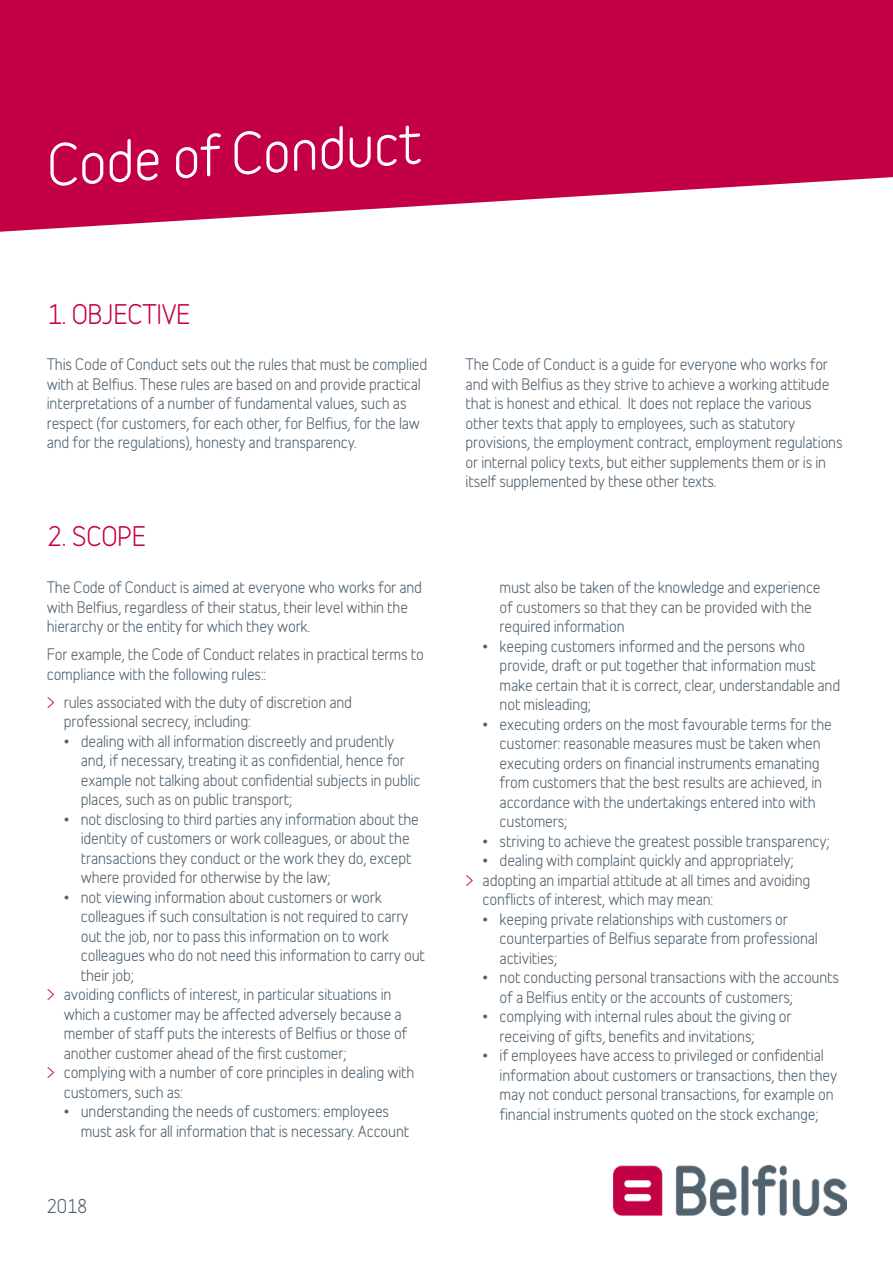
<style>
.page{position:relative;width:893px;height:1263px;background:#fff}
.page>*{position:absolute;margin:0;border:0;box-sizing:border-box;transform-origin:0 0}
.t1{font:54px "Belfius Normal";color:#fff}
.t2{font:25.5px "Belfius Alternative";letter-spacing:-.01em;color:#c30045}
.t3{font:18px "Belfius Normal";color:#51626f}
.t4{font:15px/19.5px "Belfius Alternative";letter-spacing:-.01em;color:#51626f}
.s1{color:#c30045}
</style>
<div class="page">
<svg style="left:0;top:0;width:893px;height:232px;background:#ca1e5b"></svg>
<img style="left:613px;top:1165px;width:233px;height:50px">
<h1 class="t1" style="left:44px;top:119px;width:377px;rotate:-3deg">Code of Conduct</h1>
<h2 class="t2" style="left:48px;top:292px;width:145px">1. OBJECTIVE</h2>
<p class="t4" style="left:47px;top:353px;width:382px">This Code of Conduct sets out the rules that must be complied with at Belfius. These rules are based on and provide practical interpretations of a number of fundamental values, such as respect (for customers, for each other, for Belfius, for the law and for the regulations), honesty and transparency.</p>
<p class="t4" style="left:466px;top:353px;width:379px">The Code of Conduct is a guide for everyone who works for and with Belfius as they strive to achieve a working attitude that is honest and ethical. It does not replace the various other texts that apply to employees, such as statutory provisions, the employment contract, employment regulations or internal policy texts, but either supplements them or is in itself supplemented by these other texts.</p>
<h2 class="t2" style="left:48px;top:515px;width:100px">2. SCOPE</h2>
<p class="t4" style="left:47px;top:576px;width:377px">The Code of Conduct is aimed at everyone who works for and with Belfius, regardless of their status, their level within the hierarchy or the entity for which they work.</p>
<p class="t4" style="left:47px;top:643px;width:379px">For example, the Code of Conduct relates in practical terms to compliance with the following rules::</p>
<p class="t4" style="left:64px;top:690px;width:290px;text-indent:-17px"><span class="s1">&gt;</span> rules associated with the duty of discretion and professional secrecy, including:</p>
<p class="t4" style="left:81px;top:729px;width:341px;text-indent:-17px">• dealing with all information discreetly and prudently and, if necessary, treating it as confidential, hence for example not talking about confidential subjects in public places, such as on public transport;</p>
<p class="t4" style="left:81px;top:807px;width:340px;text-indent:-17px">• not disclosing to third parties any information about the identity of customers or work colleagues, or about the transactions they conduct or the work they do, except where provided for otherwise by the law;</p>
<p class="t4" style="left:64px;top:885px;width:319px">• not viewing information about customers or work</p>
<p class="t4" style="left:81px;top:905px;width:329px">colleagues if such consultation is not required to carry</p>
<p class="t4" style="left:81px;top:924px;width:310px">out the job, nor to pass this information on to work</p>
<p class="t4" style="left:81px;top:944px;width:346px">colleagues who do not need this information to carry out</p>
<p class="t4" style="left:81px;top:963px;width:55px">their job;</p>
<p class="t4" style="left:47px;top:983px;width:346px"><span class="s1">&gt;</span> avoiding conflicts of interest, in particular situations in</p>
<p class="t4" style="left:64px;top:1002px;width:339px">which a customer may be affected adversely because a</p>
<p class="t4" style="left:64px;top:1022px;width:345px">member of staff puts the interests of Belfius or those of</p>
<p class="t4" style="left:64px;top:1041px;width:284px">another customer ahead of the first customer;</p>
<p class="t4" style="left:47px;top:1061px;width:369px"><span class="s1">&gt;</span> complying with a number of core principles in dealing with</p>
<p class="t4" style="left:64px;top:1080px;width:121px">customers, such as:</p>
<p class="t4" style="left:81px;top:1100px;width:330px;text-indent:-17px">• understanding the needs of customers: employees must ask for all information that is necessary. Account</p>
<p class="t3" style="left:47px;top:1191px;width:42px">2018</p>
<p class="t4" style="left:500px;top:576px;width:322px">must also be taken of the knowledge and experience of customers so that they can be provided with the required information</p>
<p class="t4" style="left:500px;top:634px;width:342px;text-indent:-17px">• keeping customers informed and the persons who provide, draft or put together that information must make certain that it is correct, clear, understandable and not misleading;</p>
<p class="t4" style="left:500px;top:712px;width:334px;text-indent:-17px">• executing orders on the most favourable terms for the customer: reasonable measures must be taken when executing orders on financial instruments emanating from customers that the best results are achieved, in accordance with the undertakings entered into with customers;</p>
<p class="t4" style="left:483px;top:829px;width:348px">• striving to achieve the greatest possible transparency;</p>
<p class="t4" style="left:483px;top:849px;width:312px">• dealing with complaint quickly and appropriately;</p>
<p class="t4" style="left:466px;top:868px;width:346px"><span class="s1">&gt;</span> adopting an impartial attitude at all times and avoiding</p>
<p class="t4" style="left:483px;top:888px;width:232px">conflicts of interest, which may mean:</p>
<p class="t4" style="left:500px;top:907px;width:320px;text-indent:-17px">• keeping private relationships with customers or counterparties of Belfius separate from professional activities;</p>
<p class="t4" style="left:500px;top:966px;width:341px;text-indent:-17px">• not conducting personal transactions with the accounts of a Belfius entity or the accounts of customers;</p>
<p class="t4" style="left:500px;top:1005px;width:293px;text-indent:-17px">• complying with internal rules about the giving or receiving of gifts, benefits and invitations;</p>
<p class="t4" style="left:500px;top:1044px;width:339px;text-indent:-17px">• if employees have access to privileged or confidential information about customers or transactions, then they may not conduct personal transactions, for example on financial instruments quoted on the stock exchange;</p>
</div>
